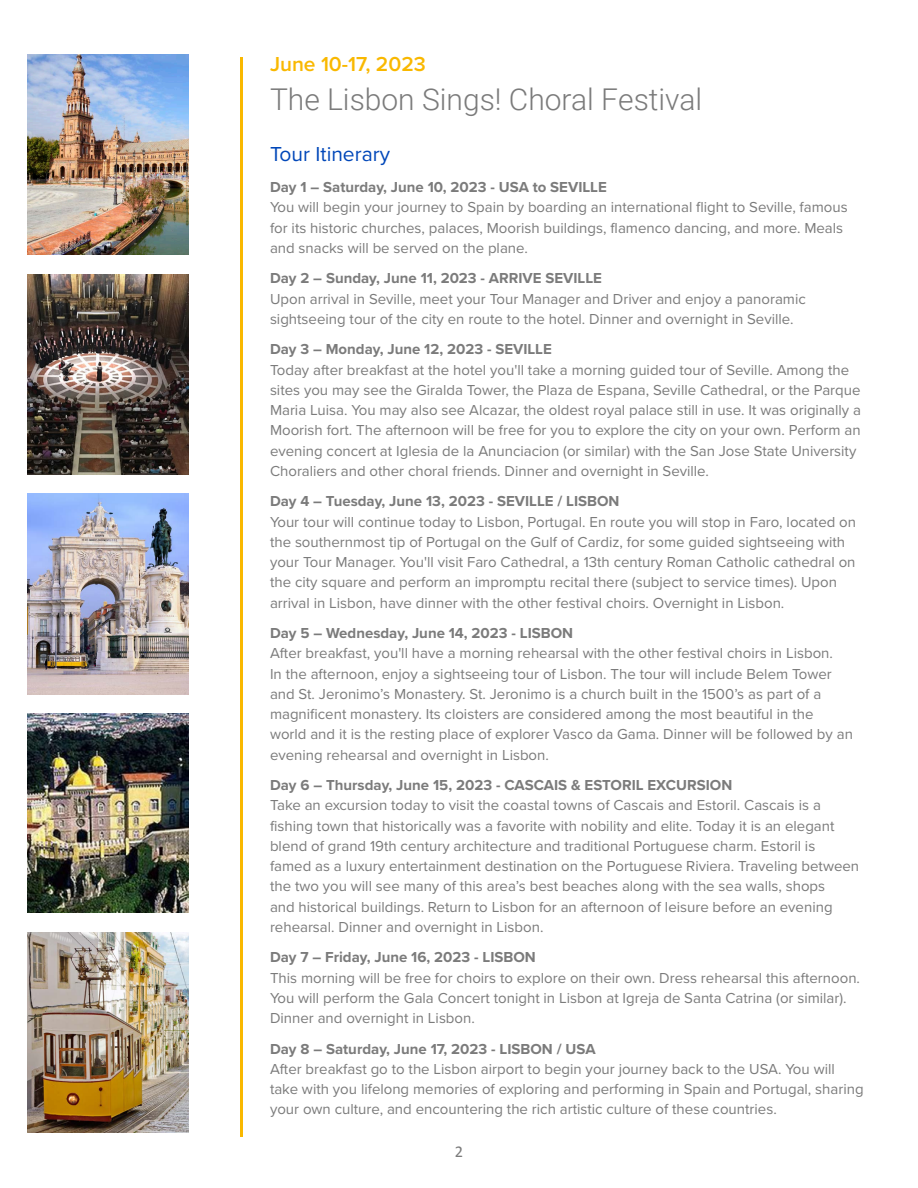
<style>
.page{position:relative;width:918px;height:1188px;background:#fff}
.page>*{position:absolute;margin:0;border:0;box-sizing:border-box;transform-origin:0 0}
.Page_Heading_-_Gray{font:300 30px "Roboto";color:#7b7b7b}
.Location___Date{font:600 21px "Proxima Nova";color:#f9b800}
.Subheading_-_Blue{font:21px "Proxima Nova";color:#0047b9}
.t1{font:16.5px "Calibri";color:#7b7b7b}
.Body_Text{font:15px/20.2px "Proxima Nova";color:#7b7b7b}
.Body_Text-2{font:700 15px "Proxima Nova";color:#7b7b7b}
</style>
<div class="page">
<img style="left:27px;top:714px;width:162px;height:199px">
<img style="left:27px;top:932px;width:162px;height:201px">
<img style="left:27px;top:494px;width:162px;height:200px">
<img style="left:27px;top:275px;width:162px;height:199px">
<hr style="left:241px;top:57px;width:2px;height:1080px;background:#f9b800">
<img style="left:27px;top:54px;width:162px;height:200px">
<p class="Location___Date" style="left:270px;top:48px;width:157px">June 10-17, 2023</p>
<p class="Page_Heading_-_Gray" style="left:270px;top:78px;width:434px">The Lisbon Sings! Choral Festival</p>
<p class="Subheading_-_Blue" style="left:270px;top:138px;width:122px">Tour Itinerary</p>
<p class="Body_Text-2" style="left:270px;top:176px;width:338px">Day 1 – Saturday, June 10, 2023 - USA to SEVILLE</p>
<p class="Body_Text" style="left:270px;top:197px;width:579px">You will begin your journey to Spain by boarding an international flight to Seville, famous for its historic churches, palaces, Moorish buildings, flamenco dancing, and more. Meals and snacks will be served on the plane.</p>
<p class="Body_Text-2" style="left:270px;top:267px;width:334px">Day 2 – Sunday, June 11, 2023 - ARRIVE SEVILLE</p>
<p class="Body_Text" style="left:270px;top:288px;width:537px">Upon arrival in Seville, meet your Tour Manager and Driver and enjoy a panoramic sightseeing tour of the city en route to the hotel. Dinner and overnight in Seville.</p>
<p class="Body_Text-2" style="left:270px;top:338px;width:283px">Day 3 – Monday, June 12, 2023 - SEVILLE</p>
<p class="Body_Text" style="left:270px;top:359px;width:593px">Today after breakfast at the hotel you'll take a morning guided tour of Seville. Among the sites you may see the Giralda Tower, the Plaza de Espana, Seville Cathedral, or the Parque Maria Luisa. You may also see Alcazar, the oldest royal palace still in use. It was originally a Moorish fort. The afternoon will be free for you to explore the city on your own. Perform an evening concert at Iglesia de la Anunciacion (or similar) with the San Jose State University Choraliers and other choral friends. Dinner and overnight in Seville.</p>
<p class="Body_Text-2" style="left:270px;top:490px;width:351px">Day 4 – Tuesday, June 13, 2023 - SEVILLE / LISBON</p>
<p class="Body_Text" style="left:270px;top:511px;width:588px">Your tour will continue today to Lisbon, Portugal. En route you will stop in Faro, located on the southernmost tip of Portugal on the Gulf of Cardiz, for some guided sightseeing with your Tour Manager. You'll visit Faro Cathedral, a 13th century Roman Catholic cathedral on the city square and perform an impromptu recital there (subject to service times). Upon arrival in Lisbon, have dinner with the other festival choirs. Overnight in Lisbon.</p>
<p class="Body_Text-2" style="left:270px;top:622px;width:305px">Day 5 – Wednesday, June 14, 2023 - LISBON</p>
<p class="Body_Text" style="left:270px;top:643px;width:584px">After breakfast, you'll have a morning rehearsal with the other festival choirs in Lisbon.<br>In the afternoon, enjoy a sightseeing tour of Lisbon. The tour will include Belem Tower and St. Jeronimo’s Monastery. St. Jeronimo is a church built in the 1500’s as part of a magnificent monastery. Its cloisters are considered among the most beautiful in the world and it is the resting place of explorer Vasco da Gama. Dinner will be followed by an evening rehearsal and overnight in Lisbon.</p>
<p class="Body_Text-2" style="left:270px;top:774px;width:464px">Day 6 – Thursday, June 15, 2023 - CASCAIS &amp; ESTORIL EXCURSION</p>
<p class="Body_Text" style="left:270px;top:795px;width:591px">Take an excursion today to visit the coastal towns of Cascais and Estoril. Cascais is a fishing town that historically was a favorite with nobility and elite. Today it is an elegant blend of grand 19th century architecture and traditional Portuguese charm. Estoril is famed as a luxury entertainment destination on the Portuguese Riviera. Traveling between the two you will see many of this area’s best beaches along with the sea walls, shops<br>and historical buildings. Return to Lisbon for an afternoon of leisure before an evening rehearsal. Dinner and overnight in Lisbon.</p>
<p class="Body_Text-2" style="left:270px;top:946px;width:267px">Day 7 – Friday, June 16, 2023 - LISBON</p>
<p class="Body_Text" style="left:270px;top:967px;width:592px">This morning will be free for choirs to explore on their own. Dress rehearsal this afternoon.<br>You will perform the Gala Concert tonight in Lisbon at Igreja de Santa Catrina (or similar).<br>Dinner and overnight in Lisbon.</p>
<p class="Body_Text-2" style="left:270px;top:1037px;width:327px">Day 8 – Saturday, June 17, 2023 - LISBON / USA</p>
<p class="Body_Text" style="left:270px;top:1058px;width:595px">After breakfast go to the Lisbon airport to begin your journey back to the USA. You will take with you lifelong memories of exploring and performing in Spain and Portugal, sharing your own culture, and encountering the rich artistic culture of these countries.</p>
<p class="t1" style="left:455px;top:1141px;width:10px">2</p>
</div>
